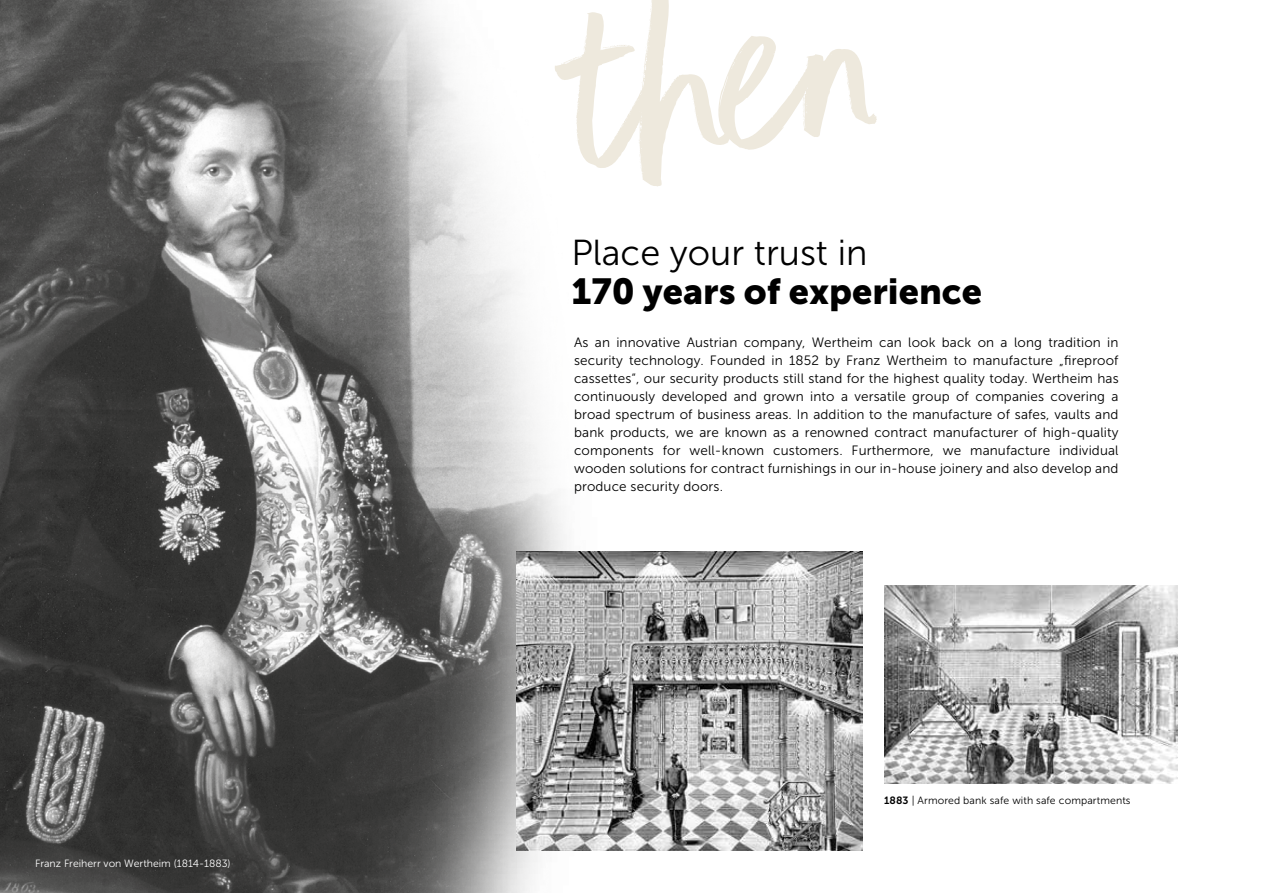
<style>
.page{position:relative;width:1263px;height:893px;background:#fff}
.page>*{position:absolute;margin:0;border:0;box-sizing:border-box;transform-origin:0 0}
.t1{font:271.05px "Better Times";color:#eee9dd}
.t2{font:36px "Museo Sans 900";color:#000}
.t3{font:36px "Museo Sans 300";color:#000}
.t4{font:13.5px/18px "Museo Sans 300";letter-spacing:.01em;color:#000;text-align:justify}
.t5{font:10.5px "Museo Sans 300";letter-spacing:.01em;color:#000}
.t6{font:10.5px "Museo Sans 300";color:#fff}
.s1{font-family:"Museo Sans 700"}
</style>
<div class="page">
<img style="left:0;top:0;width:669px;height:893px">
<img style="left:516px;top:551px;width:347px;height:299px">
<img style="left:884px;top:585px;width:294px;height:198px">
<p class="t6" style="left:35px;top:858px;width:197px">Franz Freiherr von Wertheim (1814-1883)</p>
<h1 class="t1" style="left:561px;top:-53px;width:307px;rotate:-7deg">then</h1>
<h2 class="t3" style="left:571px;top:233px;width:297px">Place your trust in</h2>
<h2 class="t2" style="left:571px;top:271px;width:412px">170 years of experience</h2>
<p class="t4" style="left:574px;top:334px;width:546px">As an innovative Austrian company, Wertheim can look back on a long tradition in security technology. Founded in 1852 by Franz Wertheim to manufacture „fireproof cassettes“, our security products still stand for the highest quality today. Wertheim has continuously developed and grown into a versatile group of companies covering a broad spectrum of business areas. In addition to the manufacture of safes, vaults and bank products, we are known as a renowned contract manufacturer of high-quality components for well-known customers. Furthermore, we manufacture individual wooden solutions for contract furnishings in our in-house joinery and also develop and produce security doors.</p>
<p class="t5" style="left:884px;top:795px;width:248px"><span class="s1">1883</span> | Armored bank safe with safe compartments</p>
</div>
